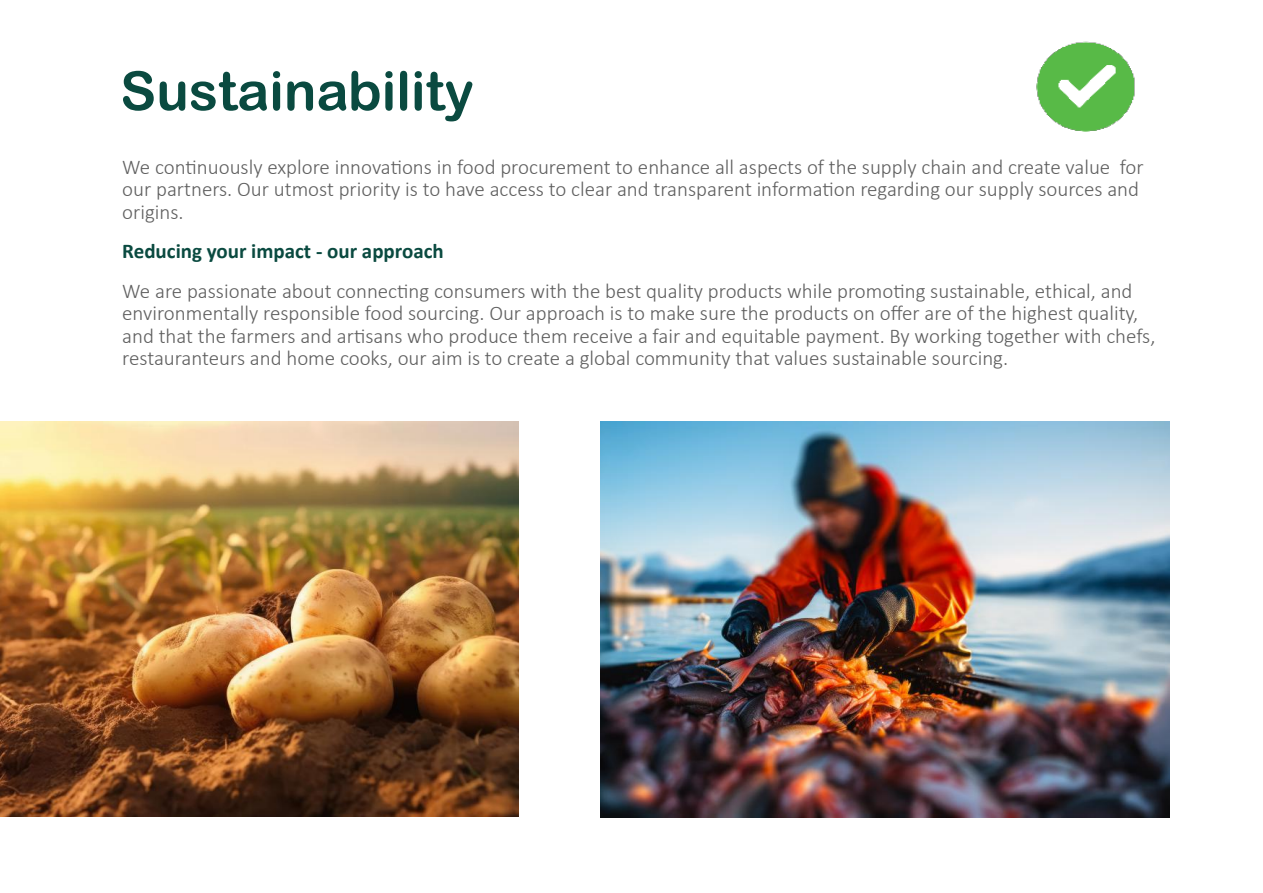
<style>
.page{position:relative;width:1263px;height:893px;background:#fff}
.page>*{position:absolute;margin:0;border:0;box-sizing:border-box;transform-origin:0 0}
.t1{font:54px "Arial Rounded MT Bold";color:#0a4a40}
.t2{font:300 21px/22.5px "Calibri";color:#5f5f5f}
.t3{font:700 21px "Calibri";color:#0a4a40}
</style>
<div class="page">
<img style="left:600px;top:421px;width:569px;height:396px">
<img style="left:0;top:421px;width:519px;height:395px">
<img style="left:1037px;top:41px;width:98px;height:91px">
<h1 class="t1" style="left:120px;top:59px;width:355px">Sustainability</h1>
<p class="t2" style="left:122px;top:155px;width:1023px">We continuously explore innovations in food procurement to enhance all aspects of the supply chain and create value for our partners. Our utmost priority is to have access to clear and transparent information regarding our supply sources and origins.</p>
<p class="t3" style="left:122px;top:236px;width:323px">Reducing your impact - our approach</p>
<p class="t2" style="left:122px;top:279px;width:1035px">We are passionate about connecting consumers with the best quality products while promoting sustainable, ethical, and environmentally responsible food sourcing. Our approach is to make sure the products on offer are of the highest quality, and that the farmers and artisans who produce them receive a fair and equitable payment. By working together with chefs, restauranteurs and home cooks, our aim is to create a global community that values sustainable sourcing.</p>
</div>
